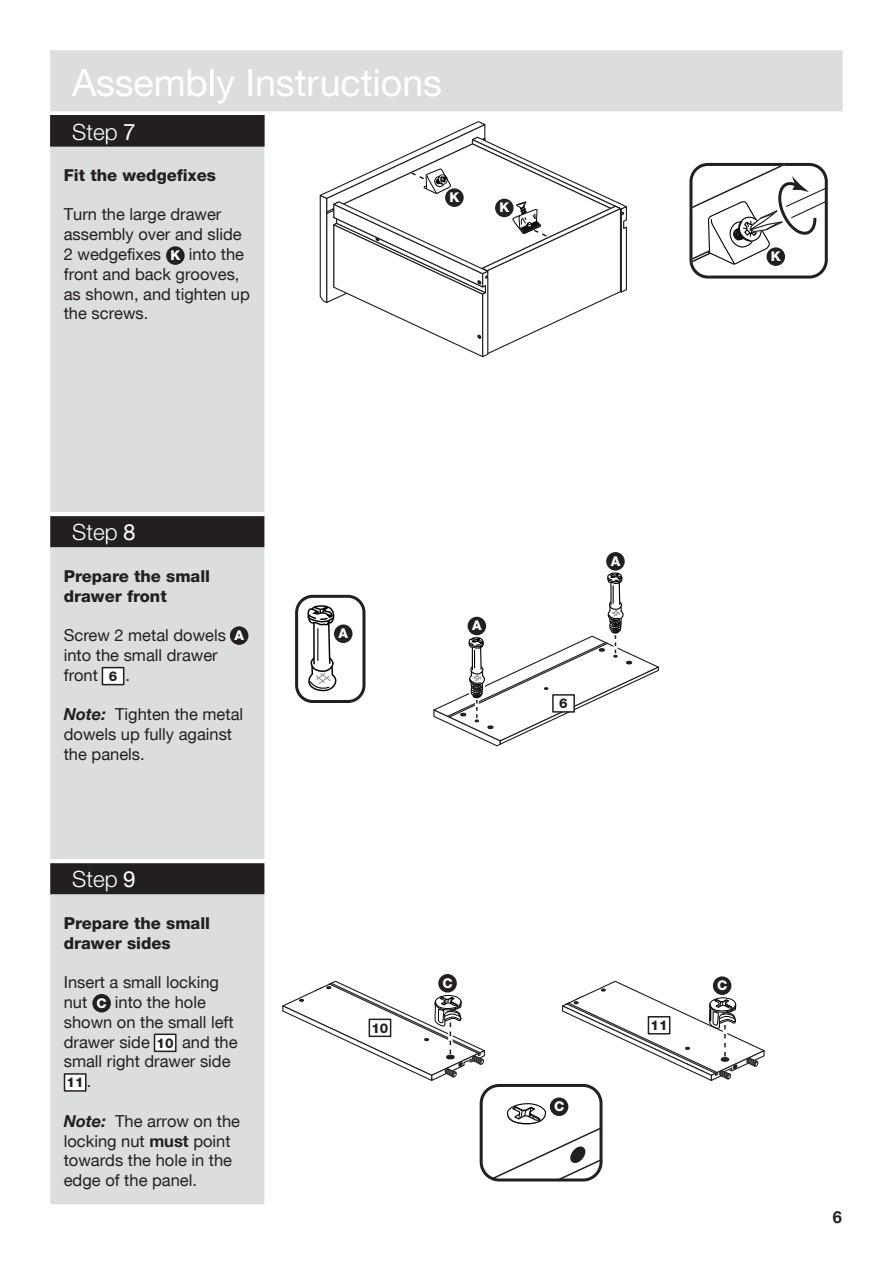
<style>
.page{position:relative;width:893px;height:1263px;background:#fff}
.page>*{position:absolute;margin:0;border:0;box-sizing:border-box;transform-origin:0 0}
.t1{font:37.5px "Helvetica Neue CE";color:#fff}
.t2{font:300 22.5px "Helvetica Neue CE";color:#fff}
.t3{font:16.5px/19.8px "Helvetica Neue CE";color:#231f20}
.t4{font:800 16.5px/19.8px "Helvetica Neue CE";color:#231f20}
.t5{font:700 16.5px "Helvetica Neue CE";color:#231f20}
.t6{font:800 13.5px "Helvetica Neue CE";color:#fff}
.t7{font:800 13.5px "Helvetica Neue CE";color:#231f20}
.s1{font-weight:400}
.s2{font-weight:700;font-style:italic}
.s3{font-weight:700}
</style>
<div class="page">
<div style="left:51px;top:51px;width:791px;height:60px;background:#dcdddf"></div>
<div style="left:50px;top:50px;width:793px;height:61px;border:2px solid #dcdddf"></div>
<div style="left:51px;top:146px;width:213px;height:1057px;background:#dcdddf"></div>
<div style="left:50px;top:145px;width:214px;height:1059px;border:2px solid #dcdddf"></div>
<div style="left:51px;top:116px;width:213px;height:30px;background:#231f20"></div>
<div style="left:50px;top:115px;width:214px;height:31px;border:2px solid #231f20"></div>
<div style="left:167px;top:247px;width:17px;height:17px;background:#231f20;border-radius:50%"></div>
<div style="left:166px;top:246px;width:19px;height:19px;border:2px solid #231f20;border-radius:50%"></div>
<div style="left:689px;top:163px;width:139px;height:116px;border:3px solid #231f20;border-radius:17px"></div>
<svg style="left:689px;top:162px;width:139px;height:103px"></svg>
<div style="left:767px;top:248px;width:17px;height:17px;background:#231f20;border-radius:50%"></div>
<div style="left:766px;top:247px;width:19px;height:19px;border:2px solid #231f20;border-radius:50%"></div>
<svg style="left:319px;top:121px;width:308px;height:237px"></svg>
<svg style="left:490px;top:1103px;width:113px;height:79px"></svg>
<div style="left:480px;top:1084px;width:122px;height:97px;border:3px solid #231f20;border-radius:18px"></div>
<div style="left:551px;top:1098px;width:17px;height:17px;background:#231f20;border-radius:50%"></div>
<div style="left:550px;top:1097px;width:18px;height:19px;border:2px solid #231f20;border-radius:50%"></div>
<div style="left:439px;top:975px;width:17px;height:17px;background:#231f20;border-radius:50%"></div>
<div style="left:438px;top:974px;width:19px;height:18px;border:2px solid #231f20;border-radius:50%"></div>
<svg style="left:282px;top:980px;width:203px;height:101px"></svg>
<div style="left:713px;top:976px;width:18px;height:19px;border:2px solid #231f20;border-radius:50%"></div>
<svg style="left:562px;top:978px;width:203px;height:103px"></svg>
<div style="left:369px;top:1019px;width:22px;height:17px;background:#fff"></div>
<div style="left:369px;top:1018px;width:22px;height:19px;border:2px solid #231f20"></div>
<div style="left:648px;top:1017px;width:22px;height:17px;background:#fff"></div>
<div style="left:648px;top:1016px;width:22px;height:18px;border:2px solid #231f20"></div>
<svg style="left:50px;top:859px;width:215px;height:5px"></svg>
<div style="left:51px;top:864px;width:213px;height:29px;background:#231f20"></div>
<div style="left:50px;top:863px;width:214px;height:31px;border:2px solid #231f20"></div>
<svg style="left:50px;top:512px;width:215px;height:5px"></svg>
<div style="left:51px;top:517px;width:213px;height:29px;background:#231f20"></div>
<div style="left:50px;top:516px;width:214px;height:31px;border:2px solid #231f20"></div>
<svg style="left:306px;top:605px;width:32px;height:94px"></svg>
<div style="left:295px;top:595px;width:70px;height:108px;border:3px solid #231f20;border-radius:16px"></div>
<div style="left:335px;top:625px;width:17px;height:17px;background:#231f20;border-radius:50%"></div>
<div style="left:334px;top:624px;width:19px;height:19px;border:2px solid #231f20;border-radius:50%"></div>
<div style="left:231px;top:627px;width:17px;height:17px;background:#231f20;border-radius:50%"></div>
<div style="left:230px;top:626px;width:18px;height:19px;border:2px solid #231f20;border-radius:50%"></div>
<div style="left:102px;top:668px;width:22px;height:17px;background:#fff"></div>
<div style="left:102px;top:667px;width:22px;height:18px;border:2px solid #231f20"></div>
<div style="left:605px;top:551px;width:21px;height:21px;border:4px solid #fff;border-radius:50%"></div>
<svg style="left:433px;top:568px;width:226px;height:179px"></svg>
<div style="left:607px;top:553px;width:17px;height:17px;background:#231f20;border-radius:50%"></div>
<div style="left:606px;top:552px;width:19px;height:19px;border:2px solid #231f20;border-radius:50%"></div>
<div style="left:553px;top:695px;width:21px;height:17px;background:#fff"></div>
<div style="left:552px;top:694px;width:23px;height:19px;border:2px solid #231f20"></div>
<div style="left:93px;top:995px;width:17px;height:17px;background:#231f20;border-radius:50%"></div>
<div style="left:92px;top:994px;width:19px;height:18px;border:2px solid #231f20;border-radius:50%"></div>
<div style="left:155px;top:1034px;width:21px;height:17px;background:#fff"></div>
<div style="left:154px;top:1033px;width:23px;height:19px;border:2px solid #231f20"></div>
<div style="left:65px;top:1074px;width:21px;height:17px;background:#fff"></div>
<div style="left:64px;top:1073px;width:23px;height:19px;border:2px solid #231f20"></div>
<p class="t1" style="left:72px;top:60px;width:371px">Assembly Instructions</p>
<p class="t2" style="left:72px;top:118px;width:65px">Step <span class="s1">7</span></p>
<p class="t4" style="left:64px;top:165px;width:154px">Fit the wedgefixes</p>
<p class="t3" style="left:64px;top:205px;width:179px">Turn the large drawer assembly over and slide<br>2 wedgefixes</p>
<p class="t6" style="left:449px;top:189px;width:12px">K</p>
<p class="t6" style="left:499px;top:199px;width:12px">K</p>
<p class="t3" style="left:64px;top:244px;width:188px;text-indent:125px">into the front and back grooves, as shown, and tighten up the screws.</p>
<p class="t6" style="left:170px;top:247px;width:12px">K</p>
<p class="t6" style="left:771px;top:248px;width:12px">K</p>
<p class="t2" style="left:72px;top:519px;width:65px">Step <span class="s1">8</span></p>
<p class="t4" style="left:64px;top:566px;width:148px">Prepare the small drawer front</p>
<p class="t3" style="left:64px;top:625px;width:164px">Screw 2 metal dowels into the small drawer front</p>
<p class="t3" style="left:126px;top:665px;width:6px">.</p>
<p class="t3" style="left:64px;top:705px;width:181px"><span class="s2">Note:</span> Tighten the metal dowels up fully against the panels.</p>
<p class="t6" style="left:234px;top:627px;width:11px">A</p>
<p class="t7" style="left:109px;top:668px;width:10px">6</p>
<p class="t2" style="left:72px;top:866px;width:65px">Step <span class="s1">9</span></p>
<p class="t4" style="left:64px;top:913px;width:148px">Prepare the small drawer sides</p>
<p class="t3" style="left:64px;top:972px;width:157px">Insert a small locking nut</p>
<p class="t3" style="left:64px;top:992px;width:171px;text-indent:51px">into the hole shown on the small left drawer side</p>
<p class="t6" style="left:97px;top:994px;width:12px">C</p>
<p class="t3" style="left:64px;top:1032px;width:175px;text-indent:118px">and the small right drawer side . .</p>
<p class="t3" style="left:64px;top:1111px;width:178px"><span class="s2">Note:</span> The arrow on the locking nut <span class="s3">must</span> point towards the hole in the edge of the panel.</p>
<p class="t7" style="left:157px;top:1034px;width:19px">10</p>
<p class="t7" style="left:67px;top:1074px;width:19px">11</p>
<p class="t6" style="left:339px;top:625px;width:11px">A</p>
<p class="t6" style="left:472px;top:617px;width:11px">A</p>
<p class="t6" style="left:611px;top:553px;width:11px">A</p>
<p class="t7" style="left:559px;top:695px;width:10px">6</p>
<p class="t6" style="left:442px;top:974px;width:12px">C</p>
<p class="t6" style="left:717px;top:977px;width:12px">C</p>
<p class="t7" style="left:371px;top:1019px;width:19px">10</p>
<p class="t7" style="left:651px;top:1017px;width:19px">11</p>
<p class="t6" style="left:554px;top:1098px;width:12px">C</p>
<p class="t5" style="left:833px;top:1207px;width:11px">6</p>
</div>
